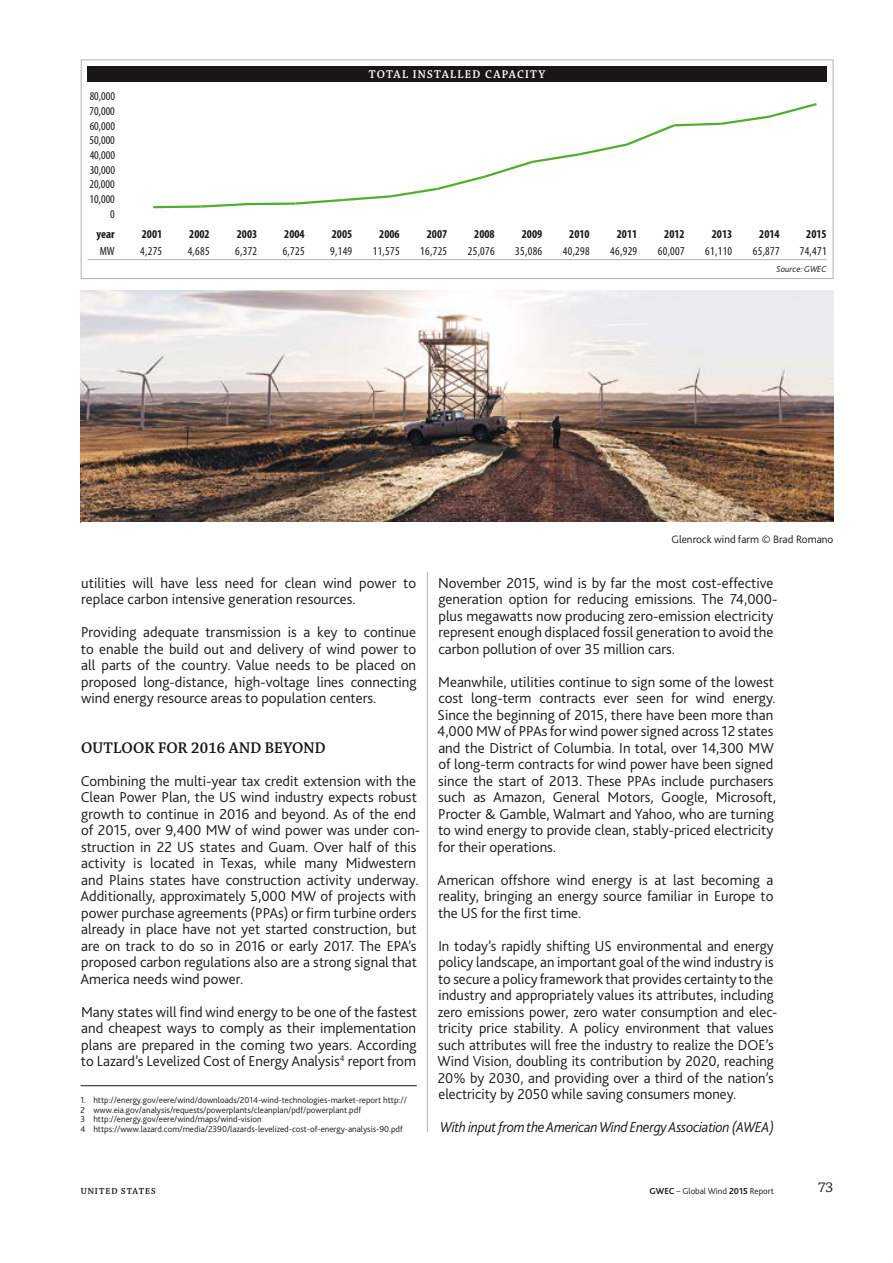
<style>
.page{position:relative;width:893px;height:1263px;background:#fff}
.page>*{position:absolute;margin:0;border:0;box-sizing:border-box;transform-origin:0 0}
.t1{font:16.5px "Chaparral Pro Semibold Subh";letter-spacing:.01em;color:#181716}
.t2{font:300 15px/16.5px "Bliss 2";color:#181716}
.t3{font:italic 300 15px "Bliss 2";letter-spacing:-.02em;color:#181716}
.t4{font:15px "Chaparral Pro";color:#181716}
.t5{font:condensed 12px "Myriad Pro";letter-spacing:.025em;color:#181716}
.t6{font:700 condensed 12px "Myriad Pro";color:#181716}
.t7{font:12px "Chaparral Pro Semibold Subh";letter-spacing:.105em;color:#fff}
.t8{font:300 11.25px "Bliss 2";color:#181716}
.t9{font:9.3px "Chaparral Pro Semibold Subh";letter-spacing:.105em;color:#181716}
.t10{font:300 9px/9.8px "Bliss 2";color:#181716}
.t11{font:italic 300 9px "Bliss 2";color:#181716}
.s1{font-weight:700}
</style>
<div class="page">
<hr style="left:427px;top:60px;width:1px;height:1072px;background:#b1b2b3">
<div style="left:81px;top:274px;width:693px;height:50px;background:#fff"></div>
<hr style="left:81px;top:1085px;width:336px;height:1px;background:#181716">
<img style="left:81px;top:291px;width:752px;height:231px">
<div style="left:81px;top:522px;width:752px;height:50px;background:#fff"></div>
<div style="left:88px;top:66px;width:739px;height:17px;background:#181716"></div>
<hr style="left:115px;top:259px;width:47px;height:1px;background:#b1b2b3">
<hr style="left:162px;top:259px;width:48px;height:1px;background:#b1b2b3">
<hr style="left:210px;top:259px;width:47px;height:1px;background:#b1b2b3">
<hr style="left:257px;top:259px;width:48px;height:1px;background:#b1b2b3">
<hr style="left:305px;top:259px;width:47px;height:1px;background:#b1b2b3">
<hr style="left:352px;top:259px;width:48px;height:1px;background:#b1b2b3">
<hr style="left:400px;top:259px;width:47px;height:1px;background:#b1b2b3">
<hr style="left:447px;top:259px;width:48px;height:1px;background:#b1b2b3">
<hr style="left:495px;top:259px;width:47px;height:1px;background:#b1b2b3">
<hr style="left:542px;top:259px;width:48px;height:1px;background:#b1b2b3">
<hr style="left:590px;top:259px;width:47px;height:1px;background:#b1b2b3">
<hr style="left:637px;top:259px;width:48px;height:1px;background:#b1b2b3">
<hr style="left:685px;top:259px;width:47px;height:1px;background:#b1b2b3">
<hr style="left:732px;top:259px;width:48px;height:1px;background:#b1b2b3">
<hr style="left:780px;top:259px;width:47px;height:1px;background:#b1b2b3">
<svg style="left:153px;top:103px;width:664px;height:106px"></svg>
<div style="left:81px;top:60px;width:752px;height:219px;border:1px solid #b1b2b3"></div>
<p class="t5" style="left:90px;top:89px;width:27px">80,000</p>
<p class="t5" style="left:90px;top:104px;width:27px">70,000</p>
<p class="t5" style="left:90px;top:118px;width:27px">60,000</p>
<p class="t5" style="left:90px;top:133px;width:27px">50,000</p>
<p class="t5" style="left:90px;top:148px;width:27px">40,000</p>
<p class="t5" style="left:90px;top:162px;width:27px">30,000</p>
<p class="t5" style="left:89px;top:177px;width:27px">20,000</p>
<p class="t5" style="left:90px;top:192px;width:27px">10,000</p>
<p class="t5" style="left:110px;top:206px;width:6px">0</p>
<p class="t7" style="left:369px;top:68px;width:178px">TOTAL INSTALLED CAPACITY</p>
<p class="t6" style="left:97px;top:226px;width:20px">year</p>
<p class="t6" style="left:142px;top:226px;width:22px">2001</p>
<p class="t6" style="left:189px;top:226px;width:22px">2002</p>
<p class="t6" style="left:237px;top:226px;width:22px">2003</p>
<p class="t6" style="left:284px;top:226px;width:22px">2004</p>
<p class="t6" style="left:332px;top:226px;width:22px">2005</p>
<p class="t6" style="left:379px;top:226px;width:22px">2006</p>
<p class="t6" style="left:427px;top:226px;width:22px">2007</p>
<p class="t6" style="left:474px;top:226px;width:22px">2008</p>
<p class="t6" style="left:522px;top:226px;width:22px">2009</p>
<p class="t6" style="left:569px;top:226px;width:22px">2010</p>
<p class="t6" style="left:617px;top:226px;width:22px">2011</p>
<p class="t6" style="left:664px;top:226px;width:22px">2012</p>
<p class="t6" style="left:712px;top:226px;width:22px">2013</p>
<p class="t6" style="left:759px;top:226px;width:22px">2014</p>
<p class="t6" style="left:806px;top:226px;width:22px">2015</p>
<p class="t5" style="left:100px;top:244px;width:16px">MW</p>
<p class="t5" style="left:140px;top:244px;width:24px">4,275</p>
<p class="t5" style="left:188px;top:244px;width:24px">4,685</p>
<p class="t5" style="left:235px;top:244px;width:24px">6,372</p>
<p class="t5" style="left:283px;top:244px;width:24px">6,725</p>
<p class="t5" style="left:330px;top:244px;width:24px">9,149</p>
<p class="t5" style="left:373px;top:244px;width:28px">11,575</p>
<p class="t5" style="left:420px;top:244px;width:28px">16,725</p>
<p class="t5" style="left:468px;top:244px;width:28px">25,076</p>
<p class="t5" style="left:515px;top:244px;width:28px">35,086</p>
<p class="t5" style="left:563px;top:244px;width:28px">40,298</p>
<p class="t5" style="left:610px;top:244px;width:28px">46,929</p>
<p class="t5" style="left:658px;top:244px;width:28px">60,007</p>
<p class="t5" style="left:705px;top:244px;width:28px">61,110</p>
<p class="t5" style="left:753px;top:244px;width:28px">65,877</p>
<p class="t5" style="left:800px;top:244px;width:28px">74,471</p>
<p class="t11" style="left:776px;top:263px;width:52px">Source: GWEC</p>
<p class="t2" style="left:81px;top:574px;width:336px">utilities will have less need for clean wind power to replace carbon intensive generation resources.</p>
<p class="t2" style="left:81px;top:623px;width:337px;text-align:justify">Providing adequate transmission is a key to continue to enable the build out and delivery of wind power to all parts of the country. Value needs to be placed on proposed long-distance, high-voltage lines connecting wind energy resource areas to population centers.</p>
<p class="t1" style="left:81px;top:738px;width:246px">OUTLOOK FOR 2016 AND BEYOND</p>
<p class="t2" style="left:80px;top:772px;width:341px">Combining the multi-year tax credit extension with the Clean Power Plan, the US wind industry expects robust growth to continue in 2016 and beyond. As of the end of 2015, over 9,400 MW of wind power was under con&shy;struction in 22 US states and Guam. Over half of this activity is located in Texas, while many Midwestern and Plains states have construction activity underway.<br>Additionally, approximately 5,000 MW of projects with power purchase agreements (PPAs) or firm turbine orders already in place have not yet started construction, but are on track to do so in 2016 or early 2017. The EPA’s proposed carbon regulations also are a strong signal that America needs wind power.</p>
<p class="t2" style="left:81px;top:1003px;width:337px;text-align:justify">Many states will find wind energy to be one of the fastest and cheapest ways to comply as their implementation plans are prepared in the coming two years. According to Lazard’s Levelized Cost of Energy Analysis<sup>4</sup> report from</p>
<p class="t10" style="left:81px;top:1095px;width:328px">1. http://energy.gov/eere/wind/downloads/2014-wind-technologies-market-report http:// 2 www.eia.gov/analysis/requests/powerplants/cleanplan/pdf/powerplant.pdf<br>3 http://energy.gov/eere/wind/maps/wind-vision<br>4 https://www.lazard.com/media/2390/lazards-levelized-cost-of-energy-analysis-90.pdf</p>
<p class="t8" style="left:671px;top:532px;width:163px">Glenrock wind farm © Brad Romano</p>
<p class="t2" style="left:438px;top:574px;width:341px">November 2015, wind is by far the most cost-effective generation option for reducing emissions. The 74,000- plus megawatts now producing zero-emission electricity represent enough displaced fossil generation to avoid the carbon pollution of over 35 million cars.</p>
<p class="t2" style="left:437px;top:673px;width:340px">Meanwhile, utilities continue to sign some of the lowest cost long-term contracts ever seen for wind energy.<br>Since the beginning of 2015, there have been more than 4,000 MW of PPAs for wind power signed across 12 states and the District of Columbia. In total, over 14,300 MW of long-term contracts for wind power have been signed since the start of 2013. These PPAs include purchasers such as Amazon, General Motors, Google, Microsoft, Procter &amp; Gamble, Walmart and Yahoo, who are turning to wind energy to provide clean, stably-priced electricity for their operations.</p>
<p class="t2" style="left:438px;top:871px;width:337px;text-align:justify">American offshore wind energy is at last becoming a reality, bringing an energy source familiar in Europe to the US for the first time.</p>
<p class="t2" style="left:438px;top:937px;width:341px">In today’s rapidly shifting US environmental and energy policy landscape, an important goal of the wind industry is to secure a policy framework that provides certainty to the industry and appropriately values its attributes, including zero emissions power, zero water consumption and elec&shy;tricity price stability. A policy environment that values such attributes will free the industry to realize the DOE’s Wind Vision, doubling its contribution by 2020, reaching 20% by 2030, and providing over a third of the nation’s electricity by 2050 while saving consumers money.</p>
<p class="t3" style="left:440px;top:1118px;width:336px">With input from the American Wind Energy Association (AWEA)</p>
<p class="t9" style="left:81px;top:1186px;width:76px">UNITED STATES</p>
<p class="t10" style="left:649px;top:1185px;width:126px"><span class="s1">GWEC</span> – Global Wind <span class="s1">2015</span> Report</p>
<p class="t4" style="left:818px;top:1179px;width:17px">73</p>
</div>
